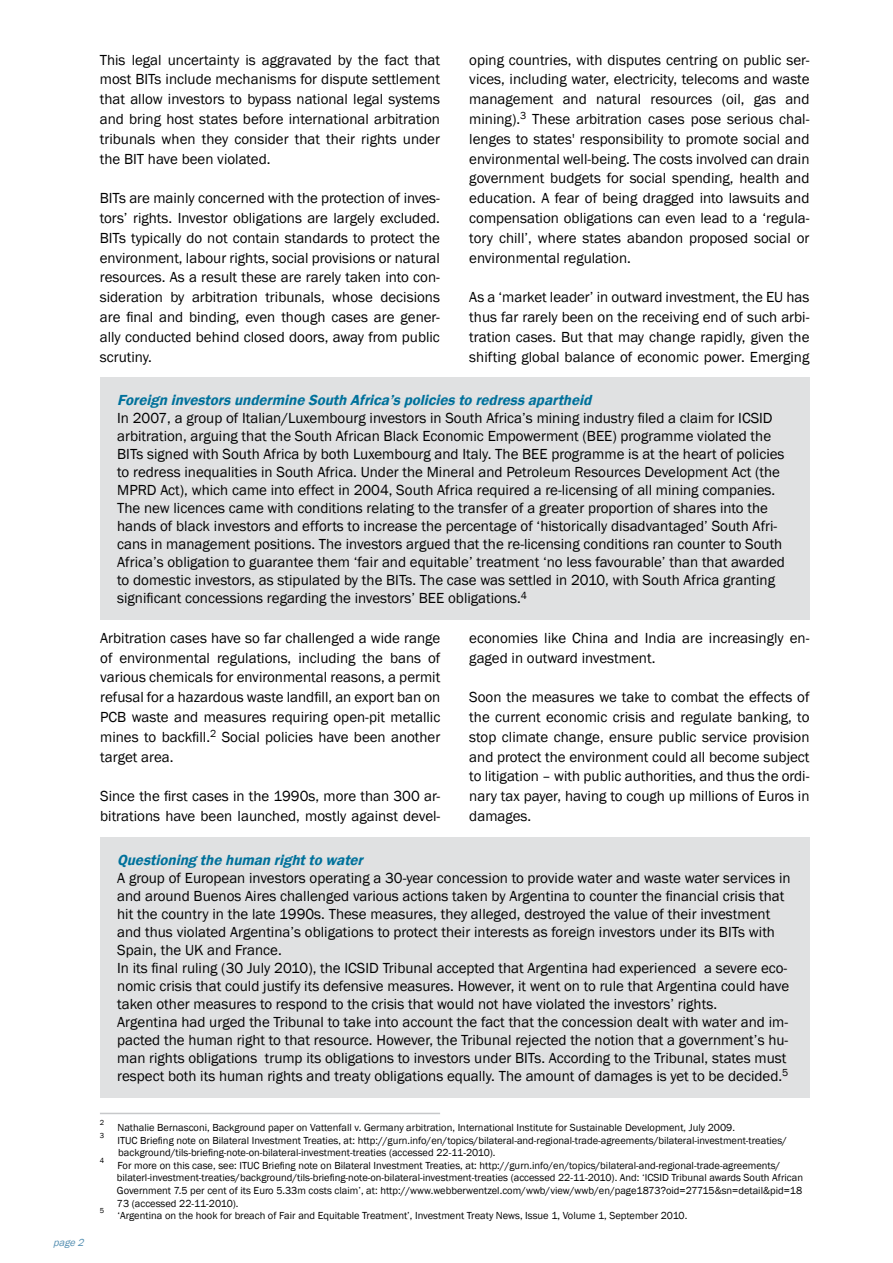
<style>
.page{position:relative;width:893px;height:1263px;background:#fff}
.page>*{position:absolute;margin:0;border:0;box-sizing:border-box;transform-origin:0 0}
.t1{font:15px/19.8px "Franklin Gothic";color:#000;text-align:justify}
.t2{font:italic 600 15px "Franklin Gothic";color:#00719b}
.t3{font:10.5px/12.6px "Franklin Gothic";color:#000}
.t4{font:italic 10.5px "Franklin Gothic";color:#538eb1}
.t5{font:7.5px "Franklin Gothic";color:#000}
</style>
<div class="page">
<div style="left:100px;top:378px;width:709px;height:242px;background:#e0e1e2"></div>
<div style="left:100px;top:837px;width:709px;height:261px;background:#e0e1e2"></div>
<hr style="left:100px;top:1113px;width:340px;height:1px;background:#c7c8ca">
<p class="t4" style="left:53px;top:1236px;width:35px">page2</p>
<p class="t1" style="left:100px;top:50px;width:342px">This legal uncertainty is aggravated by the fact that most BITs include mechanisms for dispute settlement that allow investors to bypass national legal systems and bring host states before international arbitration tribunals when they consider that their rights under the BIT have been violated.</p>
<p class="t1" style="left:100px;top:189px;width:342px">BITs are mainly concerned with the protection of inves&shy;tors’ rights. Investor obligations are largely excluded.<br>BITs typically do not contain standards to protect the environment, labour rights, social provisions or natural resources. As a result these are rarely taken into con&shy;sideration by arbitration tribunals, whose decisions are final and binding, even though cases are gener&shy;ally conducted behind closed doors, away from public scrutiny.</p>
<p class="t1" style="left:469px;top:50px;width:342px">oping countries, with disputes centring on public ser&shy;vices, including water, electricity, telecoms and waste management and natural resources (oil, gas and mining).<sup>3</sup> These arbitration cases pose serious chal&shy;lenges to states' responsibility to promote social and environmental well-being. The costs involved can drain government budgets for social spending, health and education. A fear of being dragged into lawsuits and compensation obligations can even lead to a ‘regula&shy;tory chill’, where states abandon proposed social or environmental regulation.</p>
<p class="t1" style="left:469px;top:288px;width:342px">As a ‘market leader’ in outward investment, the EU has thus far rarely been on the receiving end of such arbi&shy;tration cases. But that may change rapidly, given the shifting global balance of economic power. Emerging</p>
<p class="t2" style="left:117px;top:391px;width:480px">Foreign investorsundermineSouth Africa’spoliciestoredressapartheid</p>
<p class="t1" style="left:117px;top:409px;width:669px;line-height:18px;text-align:left">In 2007, a group of Italian/Luxembourg investors in South Africa’s mining industry filed a claim for ICSID arbitration, arguing that the South African Black Economic Empowerment (BEE) programme violated the BITs signed with South Africa by both Luxembourg and Italy. The BEE programme is at the heart of policies to redress inequalities in South Africa. Under the Mineral and Petroleum Resources Development Act (the MPRD Act), which came into effect in 2004, South Africa required a re-licensing of all mining companies.<br>The new licences came with conditions relating to the transfer of a greater proportion of shares into the hands of black investors and efforts to increase the percentage of ‘historically disadvantaged’ South Afri&shy;cans in management positions. The investors argued that the re-licensing conditions ran counter to South Africa’s obligation to guarantee them ‘fair and equitable’ treatment ‘no less favourable’ than that awarded to domestic investors, as stipulated by the BITs. The case was settled in 2010, with South Africa granting significant concessions regarding the investors’ BEE obligations.<sup>4</sup></p>
<p class="t1" style="left:100px;top:628px;width:342px">Arbitration cases have so far challenged a wide range of environmental regulations, including the bans of various chemicals for environmental reasons, a permit refusal for a hazardous waste landfill, an export ban on PCB waste and measures requiring open-pit metallic mines to backfill.<sup>2</sup> Social policies have been another target area.</p>
<p class="t1" style="left:100px;top:787px;width:342px">Since the first cases in the 1990s, more than 300 ar&shy;bitrations have been launched, mostly against devel-</p>
<p class="t1" style="left:469px;top:628px;width:342px">economies like China and India are increasingly en&shy;gaged in outward investment.</p>
<p class="t1" style="left:469px;top:688px;width:342px">Soon the measures we take to combat the effects of the current economic crisis and regulate banking, to stop climate change, ensure public service provision and protect the environment could all become subject to litigation – with public authorities, and thus the ordi&shy;nary tax payer, having to cough up millions of Euros in damages.</p>
<p class="t2" style="left:117px;top:850px;width:251px">Questioning thehuman righttowater</p>
<p class="t1" style="left:117px;top:869px;width:675px;line-height:18px;text-align:left">A group of European investors operating a 30-year concession to provide water and waste water services in and around Buenos Aires challenged various actions taken by Argentina to counter the financial crisis that hit the country in the late 1990s. These measures, they alleged, destroyed the value of their investment and thus violated Argentina’s obligations to protect their interests as foreign investors under its BITs with Spain, the UK and France.<br>In its final ruling (30 July 2010), the ICSID Tribunal accepted that Argentina had experienced a severe eco&shy;nomic crisis that could justify its defensive measures. However, it went on to rule that Argentina could have taken other measures to respond to the crisis that would not have violated the investors’ rights.<br>Argentina had urged the Tribunal to take into account the fact that the concession dealt with water and im&shy;pacted the human right to that resource. However, the Tribunal rejected the notion that a government’s hu&shy;man rights obligations trump its obligations to investors under BITs. According to the Tribunal, states must respect both its human rights and treaty obligations equally. The amount of damages is yet to be decided.<sup>5</sup></p>
<p class="t5" style="left:100px;top:1118px;width:6px">2</p>
<p class="t5" style="left:100px;top:1130px;width:6px">3</p>
<p class="t5" style="left:100px;top:1156px;width:6px">4</p>
<p class="t5" style="left:100px;top:1206px;width:6px">5</p>
<p class="t3" style="left:117px;top:1121px;width:619px">Nathalie Bernasconi, Background paper on Vattenfall v. Germany arbitration, International Institute for Sustainable Development, July 2009.</p>
<p class="t3" style="left:117px;top:1134px;width:671px">ITUC Briefing note on Bilateral Investment Treaties, at: http://gurn.info/en/topics/bilateral-and-regional-trade-agreements/bilateral-investment-treaties/ background/tils-briefing-note-on-bilateral-investment-treaties (accessed 22-11-2010).</p>
<p class="t3" style="left:117px;top:1159px;width:688px">For more on this case, see: ITUC Briefing note on Bilateral Investment Treaties, at: http://gurn.info/en/topics/bilateral-and-regional-trade-agreements/ bilaterl-investment-treaties/background/tils-briefing-note-on-bilateral-investment-treaties (accessed 22-11-2010). And: ‘ICSID Tribunal awards South African Government 7.5 per cent of its Euro 5.33m costs claim’, at: http://www.webberwentzel.com/wwb/view/wwb/en/page1873?oid=27715&amp;sn=detail&amp;pid=18<br>73 (accessed 22-11-2010).</p>
<p class="t3" style="left:117px;top:1210px;width:571px">‘Argentina on the hook for breach of Fair and Equitable Treatment’, Investment Treaty News, Issue 1, Volume 1, September 2010.</p>
</div>
